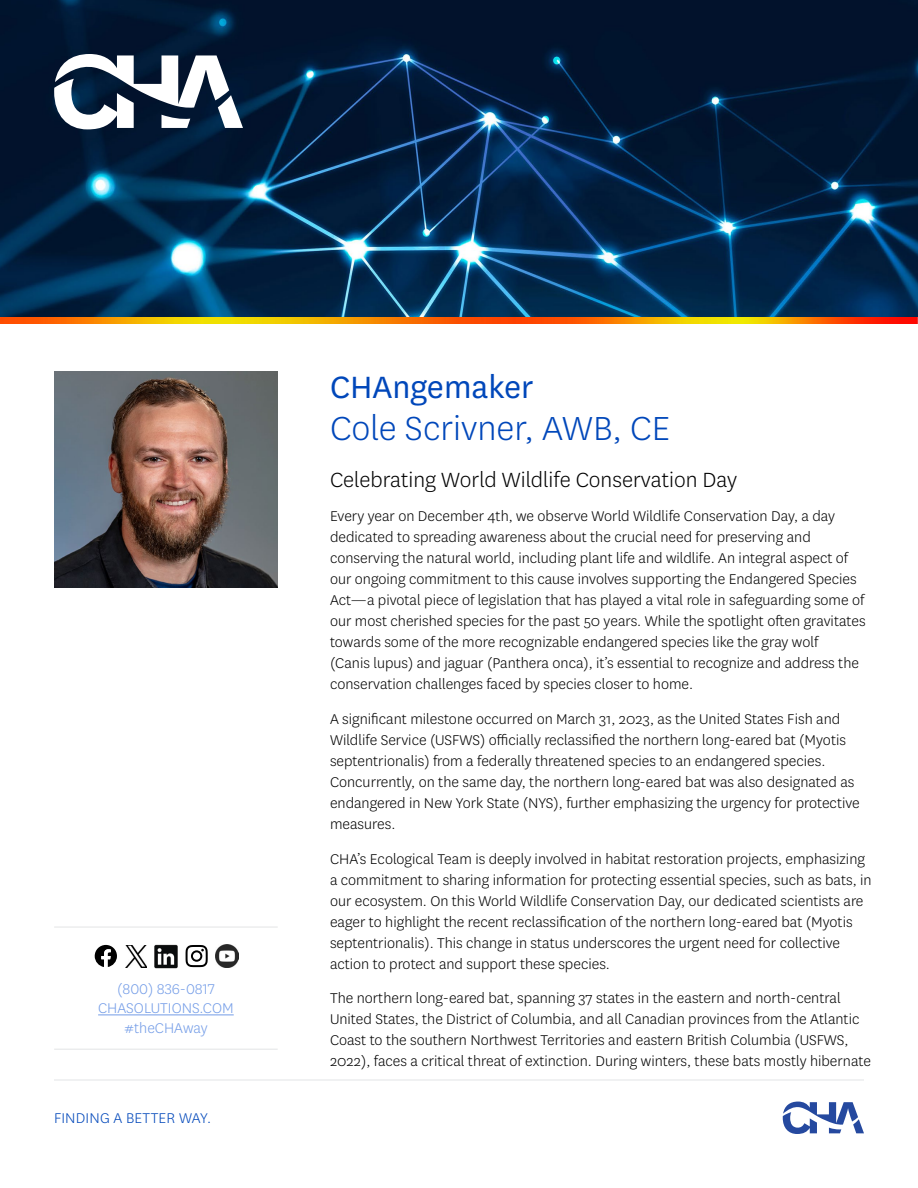
<style>
.page{position:relative;width:918px;height:1188px;background:#fff}
.page>*{position:absolute;margin:0;border:0;box-sizing:border-box;transform-origin:0 0}
.t1{font:300 39px "National";color:#0047ba}
.t2{font:36px "National";color:#0047ba}
.t3{font:300 24px "National";color:#000}
.t4{font:300 16.5px/21px "National";color:#000}
.t5{font:300 16.5px/19.5px "National";color:#739ce7;text-align:center}
.t6{font:300 16.5px "National";letter-spacing:.01em;color:#0047ba}
</style>
<div class="page">
<hr style="left:54px;top:1079px;width:810px;height:2px;background:#e6e7e8">
<svg style="left:783px;top:1102px;width:81px;height:32px"></svg>
<img style="left:0;top:0;width:918px;height:317px">
<svg style="left:0;top:317px;width:918px;height:7px"></svg>
<svg style="left:54px;top:54px;width:189px;height:75px"></svg>
<img style="left:54px;top:372px;width:224px;height:216px">
<hr style="left:98px;top:1014px;width:136px;height:1px;background:#739ce7">
<svg style="left:95px;top:945px;width:22px;height:22px"></svg>
<hr style="left:54px;top:1049px;width:224px;height:1px;background:#e6e7e8">
<hr style="left:54px;top:926px;width:224px;height:2px;background:#e6e7e8">
<img style="left:125px;top:945px;width:22px;height:22px">
<img style="left:154px;top:944px;width:24px;height:24px">
<svg style="left:186px;top:945px;width:22px;height:22px"></svg>
<img style="left:216px;top:945px;width:22px;height:22px">
<p class="t5" style="left:98px;top:978px;width:137px">(800) 836-0817<br>CHASOLUTIONS.COM #theCHAway</p>
<p class="t6" style="left:54px;top:1108px;width:159px">FINDING A BETTER WAY.</p>
<h2 class="t2" style="left:330px;top:364px;width:205px">CHAngemaker</h2>
<h1 class="t1" style="left:330px;top:404px;width:342px">Cole Scrivner, AWB, CE</h1>
<h3 class="t3" style="left:330px;top:465px;width:409px">Celebrating World Wildlife Conservation Day</h3>
<p class="t4" style="left:330px;top:505px;width:537px">Every year on December 4th, we observe World Wildlife Conservation Day, a day dedicated to spreading awareness about the crucial need for preserving and conserving the natural world, including plant life and wildlife. An integral aspect of our ongoing commitment to this cause involves supporting the Endangered Species Act—a pivotal piece of legislation that has played a vital role in safeguarding some of our most cherished species for the past 50 years. While the spotlight often gravitates towards some of the more recognizable endangered species like the gray wolf<br>(Canis lupus) and jaguar (Panthera onca), it’s essential to recognize and address the conservation challenges faced by species closer to home.</p>
<p class="t4" style="left:330px;top:708px;width:531px">A significant milestone occurred on March 31, 2023, as the United States Fish and Wildlife Service (USFWS) officially reclassified the northern long-eared bat (Myotis septentrionalis) from a federally threatened species to an endangered species.<br>Concurrently, on the same day, the northern long-eared bat was also designated as endangered in New York State (NYS), further emphasizing the urgency for protective measures.</p>
<p class="t4" style="left:330px;top:847px;width:543px">CHA’s Ecological Team is deeply involved in habitat restoration projects, emphasizing a commitment to sharing information for protecting essential species, such as bats, in our ecosystem. On this World Wildlife Conservation Day, our dedicated scientists are eager to highlight the recent reclassification of the northern long-eared bat (Myotis septentrionalis). This change in status underscores the urgent need for collective action to protect and support these species.</p>
<p class="t4" style="left:330px;top:987px;width:542px">The northern long-eared bat, spanning 37 states in the eastern and north-central United States, the District of Columbia, and all Canadian provinces from the Atlantic Coast to the southern Northwest Territories and eastern British Columbia (USFWS, 2022), faces a critical threat of extinction. During winters, these bats mostly hibernate</p>
</div>
